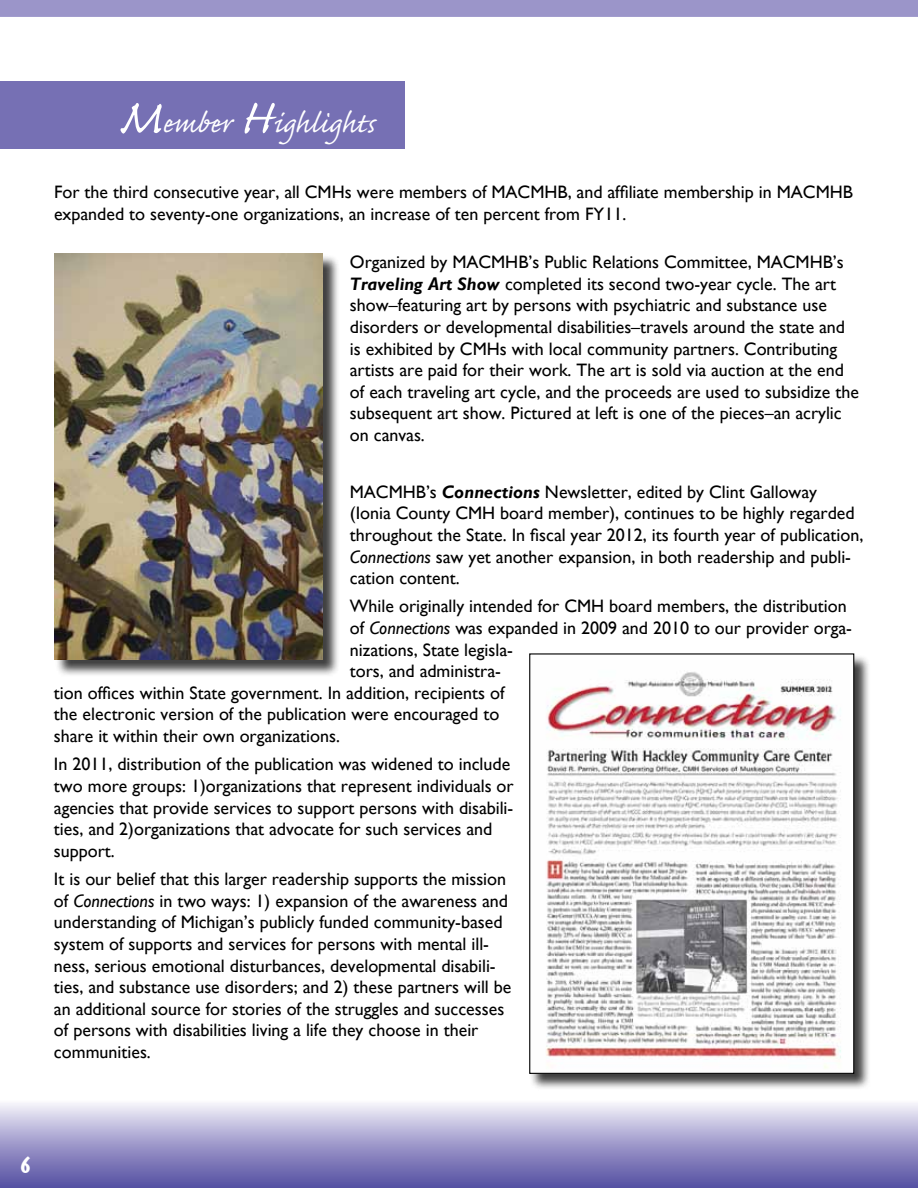
<style>
.page{position:relative;width:918px;height:1188px;background:#fff}
.page>*{position:absolute;margin:0;border:0;box-sizing:border-box;transform-origin:0 0}
.t1{font:36px "Caflisch Script Pro";color:#fff}
.t2{font:700 extra-condensed 21px "Gill Sans";color:#fff;scale:1.5 1}
.t3{font:18px/21.6px "Gill Sans";color:#000}
.s1{font-size:63px}
.s2{font-weight:700;font-style:italic}
.s3{font-style:italic}
</style>
<div class="page">
<div style="left:0;top:1099px;width:918px;height:89px;background:linear-gradient(to bottom,#f8f6fc,#4f499f)"></div>
<div style="left:0;top:0;width:918px;height:17px;background:#9b95c9"></div>
<div style="left:0;top:81px;width:405px;height:67px;background:#7670b4"></div>
<div style="left:55px;top:254px;width:286px;height:423px;background:#000;opacity:.75"></div>
<img style="left:54px;top:253px;width:269px;height:406px">
<div style="left:530px;top:654px;width:341px;height:437px;background:#000;opacity:.75"></div>
<img style="left:531px;top:655px;width:321px;height:417px">
<div style="left:529px;top:653px;width:325px;height:421px;border:1px solid #000"></div>
<h1 class="t1" style="left:118px;top:105px;width:260px"><span class="s1">M</span>ember <span class="s1">H</span>ighlights</h1>
<p class="t3" style="left:54px;top:181px;width:800px">For the third consecutive year, all CMHs were members of MACMHB, and affiliate membership in MACMHB expanded to seventy-one organizations, an increase of ten percent from FY11.</p>
<p class="t3" style="left:350px;top:251px;width:511px">Organized by MACMHB’s Public Relations Committee, MACMHB’s <span class="s2">Traveling Art Show</span> completed its second two-year cycle. The art show–featuring art by persons with psychiatric and substance use disorders or developmental disabilities–travels around the state and is exhibited by CMHs with local community partners. Contributing artists are paid for their work. The art is sold via auction at the end of each traveling art cycle, and the proceeds are used to subsidize the subsequent art show. Pictured at left is one of the pieces–an acrylic on canvas.</p>
<p class="t3" style="left:350px;top:481px;width:515px">MACMHB’s <span class="s2">Connections</span> Newsletter, edited by Clint Galloway<br>(Ionia County CMH board member), continues to be highly regarded throughout the State. In fiscal year 2012, its fourth year of publication, <span class="s3">Connections</span> saw yet another expansion, in both readership and publi&shy;cation content.</p>
<p class="t3" style="left:350px;top:596px;width:498px">While originally intended for CMH board members, the distribution</p>
<p class="t3" style="left:350px;top:617px;width:504px">of <span class="s3">Connections</span> was expanded in 2009 and 2010 to our provider orga-</p>
<p class="t3" style="left:350px;top:639px;width:164px">nizations, State legisla-</p>
<p class="t3" style="left:350px;top:660px;width:152px">tors, and administra-</p>
<p class="t3" style="left:54px;top:682px;width:452px">tion offices within State government. In addition, recipients of</p>
<p class="t3" style="left:54px;top:704px;width:447px">the electronic version of the publication were encouraged to</p>
<p class="t3" style="left:54px;top:725px;width:288px">share it within their own organizations.</p>
<p class="t3" style="left:54px;top:754px;width:461px">In 2011, distribution of the publication was widened to include two more groups: 1)organizations that represent individuals or agencies that provide services to support persons with disabili&shy;ties, and 2)organizations that advocate for such services and support.</p>
<p class="t3" style="left:54px;top:868px;width:459px">It is our belief that this larger readership supports the mission of <span class="s3">Connections</span> in two ways: 1) expansion of the awareness and understanding of Michigan’s publicly funded community-based system of supports and services for persons with mental ill&shy;ness, serious emotional disturbances, developmental disabili&shy;ties, and substance use disorders; and 2) these partners will be an additional source for stories of the struggles and successes of persons with disabilities living a life they choose in their communities.</p>
<p class="t2" style="left:20px;top:1152px;width:8px">6</p>
</div>
